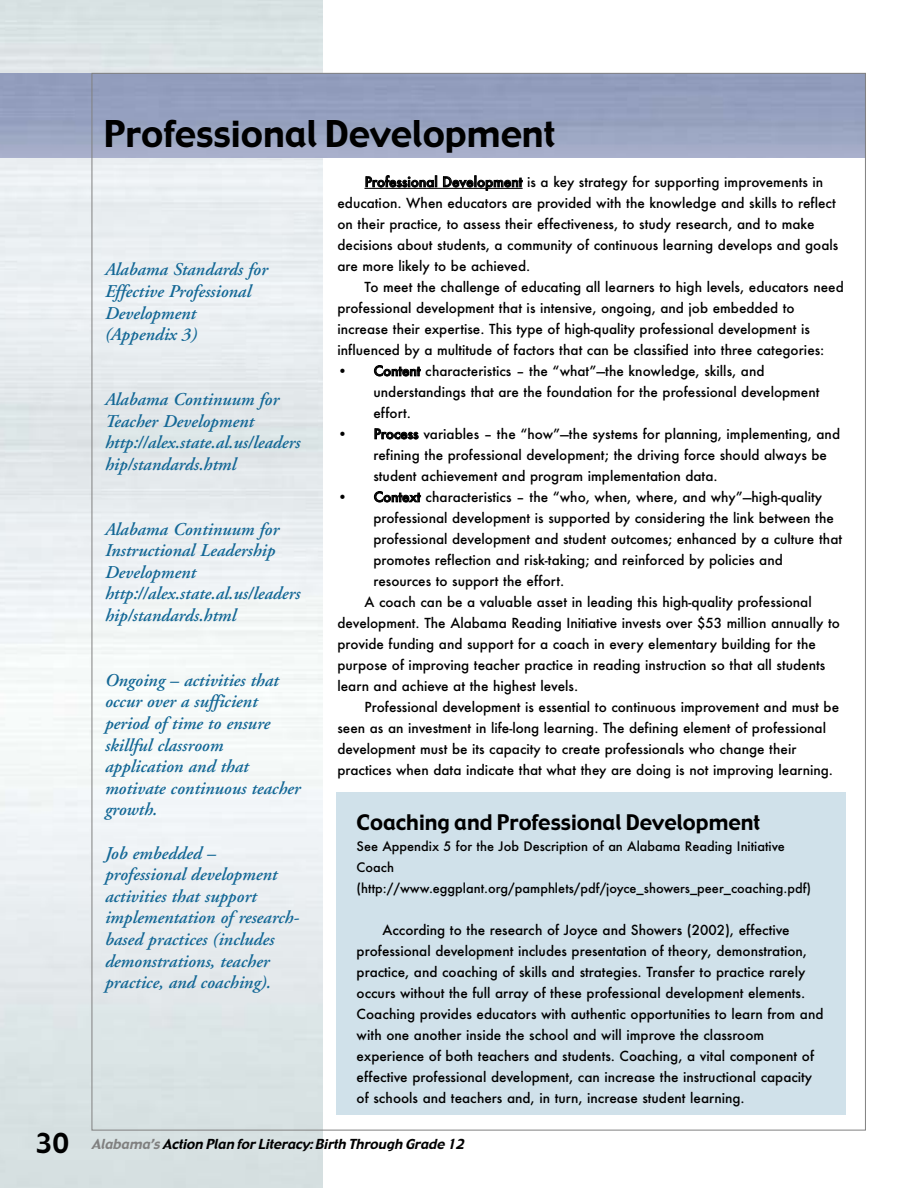
<style>
.page{position:relative;width:918px;height:1188px;background:#fff}
.page>*{position:absolute;margin:0;border:0;box-sizing:border-box;transform-origin:0 0}
.t1{font:36px "Gadget";color:#000}
.t2{font:21px "Gadget";color:#000}
.t3{font:italic 600 18px/21.6px "Adobe Garamond";color:#146896}
.t4{font:500 13.5px/21px "Futura";color:#000}
.t5{font:italic 13.5px "Gadget";color:#000}
.t6{font:500 12.75px/21px "Futura";color:#000}
.s1{font-style:normal;font-size:27px}
.s2{color:#808080}
</style>
<div class="page">
<div style="left:337px;top:792px;width:509px;height:323px;background:#d0e1ea"></div>
<hr style="left:364px;top:188px;width:159px;height:1px;background:#000">
<h1 class="t1" style="left:104px;top:120px;width:453px">Professional Development</h1>
<p class="t4" style="left:338px;top:173px;width:502px;text-indent:27px">Professional Development is a key strategy for supporting improvements in education. When educators are provided with the knowledge and skills to reflect on their practice, to assess their effectiveness, to study research, and to make decisions about students, a community of continuous learning develops and goals are more likely to be achieved.</p>
<p class="t4" style="left:338px;top:278px;width:508px;text-indent:27px">To meet the challenge of educating all learners to high levels, educators need professional development that is intensive, ongoing, and job embedded to increase their expertise. This type of high-quality professional development is influenced by a multitude of factors that can be classified into three categories:</p>
<p class="t4" style="left:373px;top:362px;width:447px;text-indent:-36px">• Content characteristics – the “what”—the knowledge, skills, and understandings that are the foundation for the professional development effort.</p>
<p class="t4" style="left:373px;top:425px;width:468px;text-indent:-36px">• Process variables – the “how”—the systems for planning, implementing, and refining the professional development; the driving force should always be student achievement and program implementation data.</p>
<p class="t4" style="left:337px;top:488px;width:486px">• Context characteristics – the “who, when, where, and why”—high-quality</p>
<p class="t4" style="left:373px;top:509px;width:462px">professional development is supported by considering the link between the</p>
<p class="t4" style="left:373px;top:530px;width:470px">professional development and student outcomes; enhanced by a culture that</p>
<p class="t4" style="left:373px;top:551px;width:411px">promotes reflection and risk-taking; and reinforced by policies and</p>
<p class="t4" style="left:373px;top:572px;width:192px">resources to support the effort.</p>
<p class="t4" style="left:364px;top:593px;width:449px">A coach can be a valuable asset in leading this high-quality professional</p>
<p class="t4" style="left:337px;top:614px;width:504px">development. The Alabama Reading Initiative invests over $53 million annually to</p>
<p class="t4" style="left:337px;top:635px;width:480px">provide funding and support for a coach in every elementary building for the</p>
<p class="t4" style="left:337px;top:656px;width:489px">purpose of improving teacher practice in reading instruction so that all students</p>
<p class="t4" style="left:337px;top:677px;width:242px">learn and achieve at the highest levels.</p>
<p class="t4" style="left:364px;top:698px;width:476px">Professional development is essential to continuous improvement and must be</p>
<p class="t4" style="left:337px;top:719px;width:490px">seen as an investment in life-long learning. The defining element of professional</p>
<p class="t4" style="left:337px;top:740px;width:461px">development must be its capacity to create professionals who change their</p>
<p class="t4" style="left:337px;top:761px;width:497px">practices when data indicate that what they are doing is not improving learning.</p>
<h2 class="t2" style="left:357px;top:814px;width:405px">Coaching and Professional Development</h2>
<p class="t6" style="left:357px;top:837px;width:456px">See Appendix 5 for the Job Description of an Alabama Reading Initiative<br>Coach (http://www.eggplant.org/pamphlets/pdf/joyce_showers_peer_coaching.pdf)</p>
<p class="t4" style="left:357px;top:920px;width:468px;text-indent:26px">According to the research of Joyce and Showers (2002), effective professional development includes presentation of theory, demonstration, practice, and coaching of skills and strategies. Transfer to practice rarely occurs without the full array of these professional development elements.<br>Coaching provides educators with authentic opportunities to learn from and with one another inside the school and will improve the classroom experience of both teachers and students. Coaching, a vital component of effective professional development, can increase the instructional capacity of schools and teachers and, in turn, increase student learning.</p>
<h3 class="t3" style="left:105px;top:261px;width:164px">Alabama Standards for<br>Effective Professional<br>Development (Appendix 3)</h3>
<h3 class="t3" style="left:105px;top:390px;width:197px">Alabama Continuum for<br>Teacher Development http://alex.state.al.us/leaders hip/standards.html</h3>
<h3 class="t3" style="left:105px;top:520px;width:197px">Alabama Continuum for<br>Instructional Leadership<br>Development http://alex.state.al.us/leaders hip/standards.html</h3>
<h3 class="t3" style="left:105px;top:671px;width:197px">Ongoing – activities that occur over a sufficient period of time to ensure skillful classroom application and that motivate continuous teacher growth.</h3>
<h3 class="t3" style="left:105px;top:844px;width:196px">Job embedded – professional development activities that support implementation of research&shy;based practices (includes demonstrations, teacher practice, and coaching).</h3>
<p class="t5" style="left:36px;top:1139px;width:432px"><span class="s1">3 0</span> <span class="s2">Alabama’s</span> Action Plan for Literacy:Birth Through Grade 12</p>
</div>
